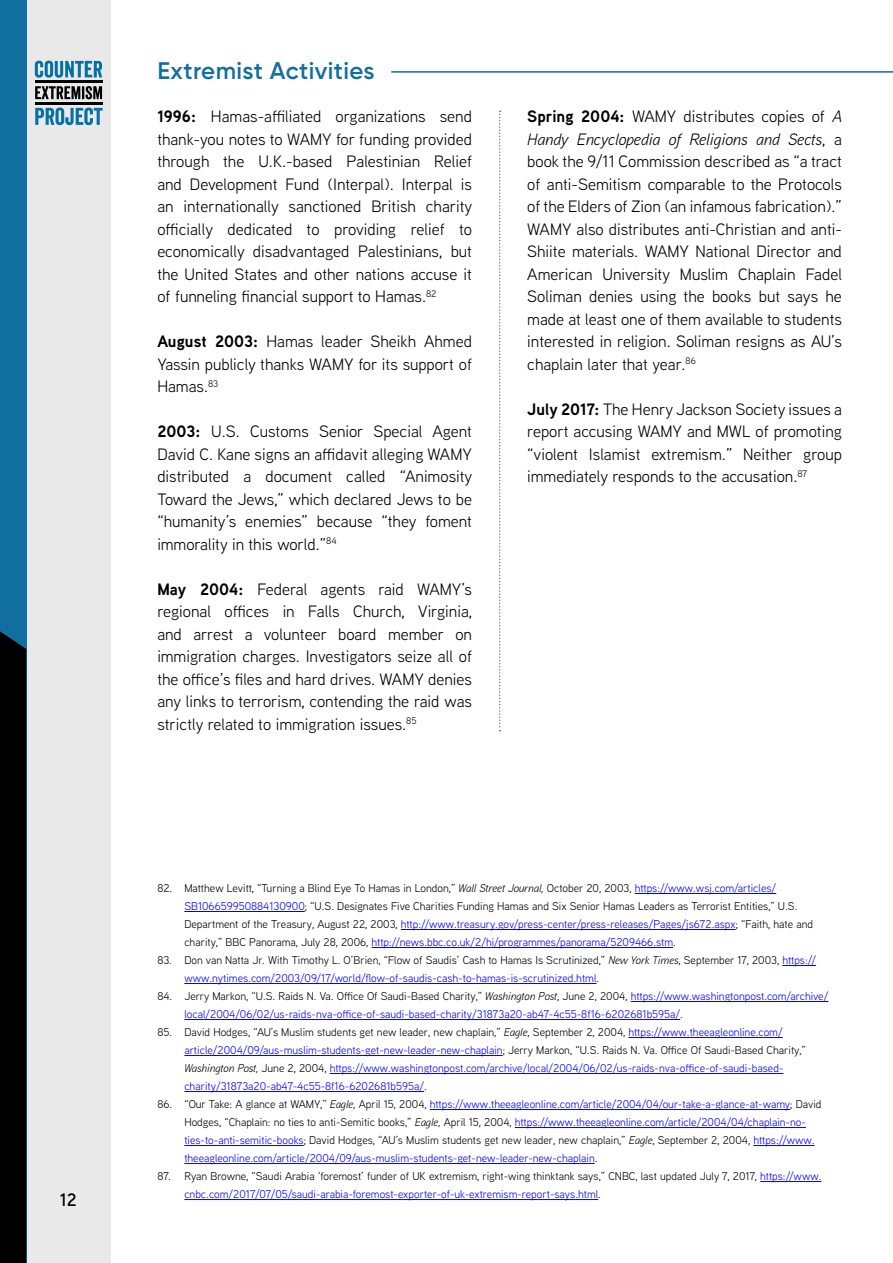
<style>
.page{position:relative;width:893px;height:1263px;background:#fff}
.page>*{position:absolute;margin:0;border:0;box-sizing:border-box;transform-origin:0 0}
.t1{font:600 24px "Gilroy";letter-spacing:.02em;color:#116fa0}
.t2{font:600 18px "Aaux Next";color:#000}
.t3{font:16.5px/22.5px "Aaux Next";color:#000;text-align:justify}
.t4{font:11.25px/18px "Aaux Next";color:#00f}
.t5{font:11.25px/18px "Aaux Next";color:#000}
.s1{font-weight:700}
.s2{font-style:italic}
.s3{color:#00f}
.s4{color:#000}
.s5{font-style:italic;color:#000}
</style>
<div class="page">
<div style="left:0;top:0;width:111px;height:1263px;background:#e9e9ea"></div>
<div style="left:0;top:0;width:26px;height:1263px;background:#116fa0"></div>
<div style="left:0;top:631px;width:26px;height:632px;background:#000"></div>
<hr style="left:35px;top:80px;width:68px;height:3px;background:#000">
<hr style="left:35px;top:102px;width:68px;height:3px;background:#000">
<svg style="left:35px;top:108px;width:68px;height:17px"></svg>
<svg style="left:35px;top:86px;width:67px;height:13px"></svg>
<svg style="left:35px;top:61px;width:67px;height:17px"></svg>
<hr style="left:391px;top:71px;width:502px;height:2px;background:#116fa0">
<svg style="left:499px;top:111px;width:2px;height:620px"></svg>
<hr style="left:635px;top:893px;width:141px;height:1px;background:#00f">
<hr style="left:184px;top:911px;width:121px;height:1px;background:#00f">
<hr style="left:401px;top:929px;width:335px;height:1px;background:#00f">
<hr style="left:372px;top:947px;width:301px;height:1px;background:#00f">
<hr style="left:782px;top:965px;width:34px;height:1px;background:#00f">
<hr style="left:184px;top:983px;width:412px;height:1px;background:#00f">
<hr style="left:631px;top:1001px;width:197px;height:1px;background:#00f">
<hr style="left:184px;top:1019px;width:496px;height:1px;background:#00f">
<hr style="left:628px;top:1037px;width:155px;height:1px;background:#00f">
<hr style="left:184px;top:1055px;width:319px;height:1px;background:#00f">
<hr style="left:330px;top:1073px;width:453px;height:1px;background:#00f">
<hr style="left:184px;top:1091px;width:240px;height:1px;background:#00f">
<hr style="left:430px;top:1109px;width:360px;height:1px;background:#00f">
<hr style="left:515px;top:1127px;width:291px;height:1px;background:#00f">
<hr style="left:184px;top:1145px;width:120px;height:1px;background:#00f">
<hr style="left:753px;top:1145px;width:62px;height:1px;background:#00f">
<hr style="left:184px;top:1163px;width:411px;height:1px;background:#00f">
<hr style="left:760px;top:1181px;width:61px;height:1px;background:#00f">
<hr style="left:184px;top:1199px;width:414px;height:1px;background:#00f">
<p class="t2" style="left:60px;top:1187px;width:18px">12</p>
<h1 class="t1" style="left:157px;top:55px;width:219px">Extremist Activities</h1>
<p class="t3" style="left:157px;top:105px;width:316px"><span class="s1">1996:</span> Hamas-affiliated organizations send thank-you notes to WAMY for funding provided through the U.K.-based Palestinian Relief and Development Fund (Interpal). Interpal is an internationally sanctioned British charity officially dedicated to providing relief to economically disadvantaged Palestinians, but the United States and other nations accuse it of funneling financial support to Hamas.<sup>82</sup></p>
<p class="t3" style="left:157px;top:330px;width:316px"><span class="s1">August 2003:</span> Hamas leader Sheikh Ahmed Yassin publicly thanks WAMY for its support of Hamas.<sup>83</sup></p>
<p class="t3" style="left:157px;top:420px;width:316px"><span class="s1">2003:</span> U.S. Customs Senior Special Agent David C. Kane signs an affidavit alleging WAMY distributed a document called “Animosity Toward the Jews,” which declared Jews to be “humanity’s enemies” because “they foment immorality in this world.”<sup>84</sup></p>
<p class="t3" style="left:157px;top:577px;width:316px"><span class="s1">May 2004:</span> Federal agents raid WAMY’s regional offices in Falls Church, Virginia, and arrest a volunteer board member on immigration charges. Investigators seize all of the office’s files and hard drives. WAMY denies any links to terrorism, contending the raid was strictly related to immigration issues.<sup>85</sup></p>
<p class="t3" style="left:527px;top:105px;width:316px"><span class="s1">Spring 2004:</span> WAMY distributes copies of <span class="s2">A Handy Encyclopedia of Religions and Sects</span>, a book the 9/11 Commission described as “a tract of anti-Semitism comparable to the Protocols of the Elders of Zion (an infamous fabrication).” WAMY also distributes anti-Christian and anti-Shiite materials. WAMY National Director and American University Muslim Chaplain Fadel Soliman denies using the books but says he made at least one of them available to students interested in religion. Soliman resigns as AU’s chaplain later that year.<sup>86</sup></p>
<p class="t3" style="left:527px;top:397px;width:316px"><span class="s1">July 2017:</span> The Henry Jackson Society issues a report accusing WAMY and MWL of promoting “violent Islamist extremism.” Neither group immediately responds to the accusation.<sup>87</sup></p>
<p class="t5" style="left:184px;top:879px;width:630px;text-indent:-27px">82. Matthew Levitt, “Turning a Blind Eye To Hamas in London,” <span class="s2">Wall Street Journal,</span> October 20, 2003, <span class="s3">https://www.wsj.com/articles/ SB106659950884130900</span>; “U.S. Designates Five Charities Funding Hamas and Six Senior Hamas Leaders as Terrorist Entities,” U.S.<br>Department of the Treasury, August 22, 2003, <span class="s3">http://www.treasury.gov/press-center/press-releases/Pages/js672.aspx</span>; “Faith, hate and charity,” BBC Panorama, July 28, 2006, <span class="s3">http://news.bbc.co.uk/2/hi/programmes/panorama/5209466.stm</span>.</p>
<p class="t5" style="left:184px;top:951px;width:633px;text-indent:-27px">83. Don van Natta Jr. With Timothy L. O’Brien, “Flow of Saudis’ Cash to Hamas Is Scrutinized,” <span class="s2">New York Times</span>, September 17, 2003, <span class="s3">https:// www.nytimes.com/2003/09/17/world/flow-of-saudis-cash-to-hamas-is-scrutinized.html</span>.</p>
<p class="t4" style="left:184px;top:987px;width:646px;text-indent:-27px"><span class="s4">84. Jerry Markon, “U.S. Raids N. Va. Office Of Saudi-Based Charity,”</span> <span class="s5">Washington Post</span><span class="s4">, June 2, 2004,</span> https://www.washingtonpost.com/archive/ local/2004/06/02/us-raids-nva-office-of-saudi-based-charity/31873a20-ab47-4c55-8f16-6202681b595a/<span class="s4">.</span></p>
<p class="t4" style="left:184px;top:1023px;width:623px;text-indent:-27px"><span class="s4">85. David Hodges, “AU’s Muslim students get new leader, new chaplain,”</span> <span class="s5">Eagle</span><span class="s4">, September 2, 2004,</span> https://www.theeagleonline.com/ article/2004/09/aus-muslim-students-get-new-leader-new-chaplain<span class="s4">; Jerry Markon, “U.S. Raids N. Va. Office Of Saudi-Based Charity,” </span><span class="s5">Washington Post,</span> <span class="s4">June 2, 2004,</span> https://www.washingtonpost.com/archive/local/2004/06/02/us-raids-nva-office-of-saudi-based&shy;charity/31873a20-ab47-4c55-8f16-6202681b595a/<span class="s4">.</span></p>
<p class="t4" style="left:184px;top:1095px;width:639px;text-indent:-27px"><span class="s4">86. “Our Take: A glance at WAMY,”</span> <span class="s5">Eagle,</span> <span class="s4">April 15, 2004,</span> https://www.theeagleonline.com/article/2004/04/our-take-a-glance-at-wamy<span class="s4">; David Hodges, “Chaplain: no ties to anti-Semitic books,”</span> <span class="s5">Eagle,</span> <span class="s4">April 15, 2004,</span> https://www.theeagleonline.com/article/2004/04/chaplain-no&shy;ties-to-anti-semitic-books<span class="s4">; David Hodges, “AU’s Muslim students get new leader, new chaplain,”</span> <span class="s5">Eagle</span><span class="s4">, September 2, 2004,</span> https://www. theeagleonline.com/article/2004/09/aus-muslim-students-get-new-leader-new-chaplain<span class="s4">.</span></p>
<p class="t5" style="left:184px;top:1167px;width:639px;text-indent:-27px">87. Ryan Browne, “Saudi Arabia ‘foremost’ funder of UK extremism, right-wing thinktank says,” CNBC, last updated July 7, 2017, <span class="s3">https://www. cnbc.com/2017/07/05/saudi-arabia-foremost-exporter-of-uk-extremism-report-says.html</span>.</p>
</div>
